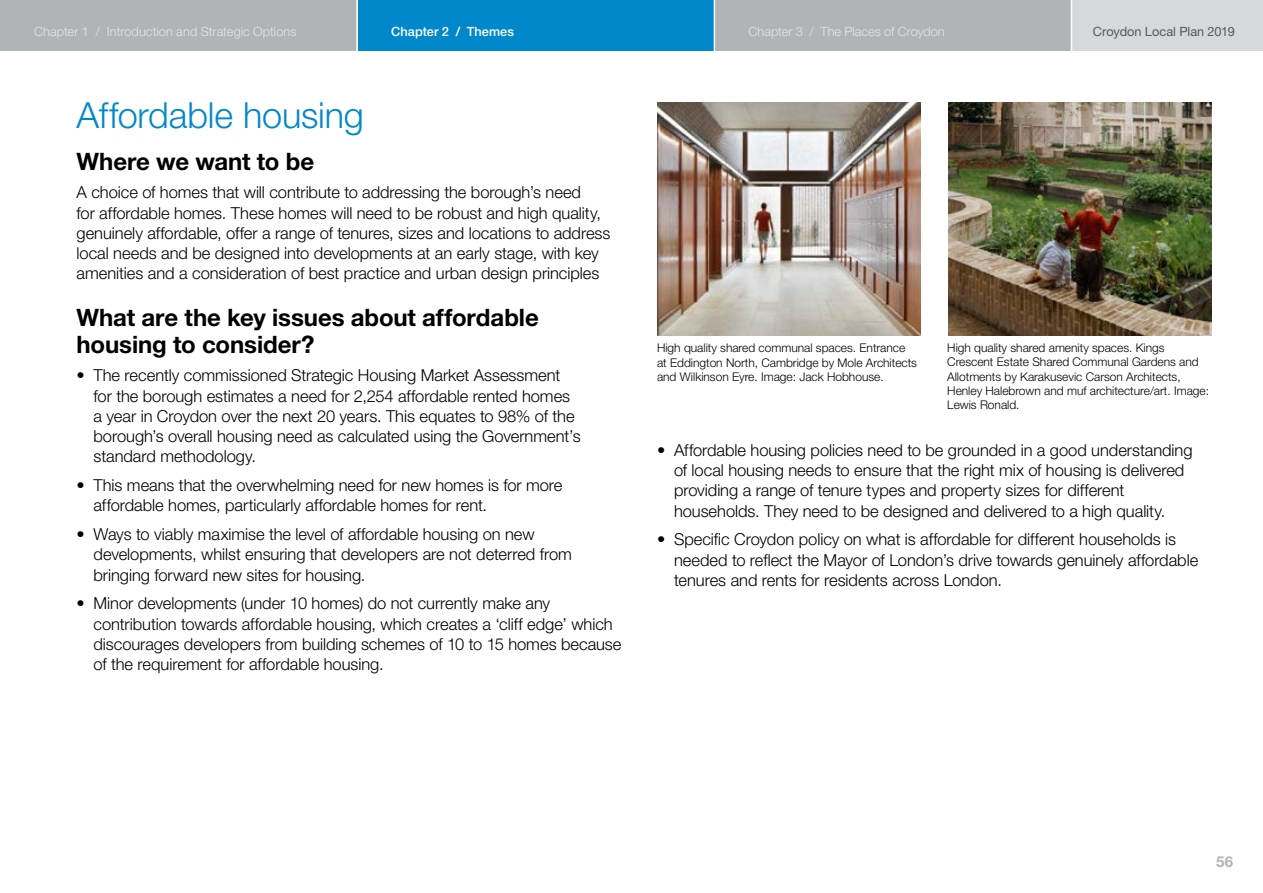
<style>
.page{position:relative;width:1263px;height:893px;background:#fff}
.page>*{position:absolute;margin:0;border:0;box-sizing:border-box;transform-origin:0 0}
.t1{font:300 36px "Helvetica Neue LT Std";letter-spacing:-.005em;color:#0088ca}
.t2{font:700 24px/27px "Helvetica Neue LT Std";letter-spacing:-.005em;color:#000}
.t3{font:300 16.5px/20.2px "Helvetica Neue LT Std";letter-spacing:-.005em;color:#000}
.t4{font:700 15px "Helvetica Neue LT Std";color:#b1b4b6}
.t5{font:300 12.75px "Helvetica Neue LT Std";letter-spacing:.005em;color:#fff}
.t6{font:12.75px "Helvetica Neue LT Std";color:#58595b}
.t7{font:500 12.75px "Helvetica Neue LT Std";letter-spacing:.005em;color:#fff}
.t8{font:300 12px/14.2px "Helvetica Neue LT Std";color:#000}
</style>
<div class="page">
<img style="left:657px;top:102px;width:264px;height:234px">
<img style="left:948px;top:102px;width:264px;height:234px">
<div style="left:1040px;top:0;width:223px;height:51px;background:#d6d8d9"></div>
<div style="left:714px;top:0;width:357px;height:51px;background:#b1b4b6"></div>
<hr style="left:1071px;top:0;width:1px;height:51px;background:#fff">
<div style="left:0;top:0;width:357px;height:51px;background:#b1b4b6"></div>
<div style="left:357px;top:0;width:357px;height:51px;background:#0088ca"></div>
<hr style="left:356px;top:0;width:2px;height:51px;background:#fff">
<hr style="left:714px;top:0;width:1px;height:51px;background:#fff">
<p class="t5" style="left:34px;top:24px;width:264px">Chapter 1 / Introduction and Strategic Options</p>
<p class="t7" style="left:391px;top:24px;width:124px">Chapter 2 / Themes</p>
<p class="t5" style="left:748px;top:24px;width:198px">Chapter 3 / The Places of Croydon</p>
<p class="t6" style="left:1093px;top:24px;width:143px">Croydon Local Plan 2019</p>
<h1 class="t1" style="left:77px;top:93px;width:289px">Affordable housing</h1>
<h2 class="t2" style="left:77px;top:147px;width:239px">Where we want to be</h2>
<p class="t3" style="left:77px;top:182px;width:535px">A choice of homes that will contribute to addressing the borough’s need<br>for affordable homes. These homes will need to be robust and high quality, genuinely affordable, offer a range of tenures, sizes and locations to address local needs and be designed into developments at an early stage, with key amenities and a consideration of best practice and urban design principles</p>
<h2 class="t2" style="left:77px;top:303px;width:464px">What are the key issues about affordable housing to consider?</h2>
<p class="t3" style="left:94px;top:365px;width:489px;text-indent:-17px">• The recently commissioned Strategic Housing Market Assessment for the borough estimates a need for 2,254 affordable rented homes a year in Croydon over the next 20 years. This equates to 98% of the borough’s overall housing need as calculated using the Government’s standard methodology.</p>
<p class="t3" style="left:94px;top:475px;width:470px;text-indent:-17px">• This means that the overwhelming need for new homes is for more affordable homes, particularly affordable homes for rent.</p>
<p class="t3" style="left:94px;top:524px;width:480px;text-indent:-17px">• Ways to viably maximise the level of affordable housing on new developments, whilst ensuring that developers are not deterred from bringing forward new sites for housing.</p>
<p class="t3" style="left:94px;top:593px;width:529px;text-indent:-17px">• Minor developments (under 10 homes) do not currently make any contribution towards affordable housing, which creates a ‘cliff edge’ which discourages developers from building schemes of 10 to 15 homes because of the requirement for affordable housing.</p>
<p class="t8" style="left:657px;top:341px;width:262px">High quality shared communal spaces. Entrance at Eddington North, Cambridge by Mole Architects and Wilkinson Eyre. Image: Jack Hobhouse.</p>
<p class="t8" style="left:947px;top:341px;width:263px">High quality shared amenity spaces. Kings Crescent Estate Shared Communal Gardens and Allotments by Karakusevic Carson Architects, Henley Halebrown and muf architecture/art. Image:<br>Lewis Ronald.</p>
<p class="t3" style="left:674px;top:439px;width:520px;text-indent:-17px">• Affordable housing policies need to be grounded in a good understanding of local housing needs to ensure that the right mix of housing is delivered providing a range of tenure types and property sizes for different households. They need to be designed and delivered to a high quality.</p>
<p class="t3" style="left:674px;top:529px;width:526px;text-indent:-17px">• Specific Croydon policy on what is affordable for different households is needed to reflect the Mayor of London’s drive towards genuinely affordable tenures and rents for residents across London.</p>
<p class="t4" style="left:1216px;top:852px;width:19px">56</p>
</div>
